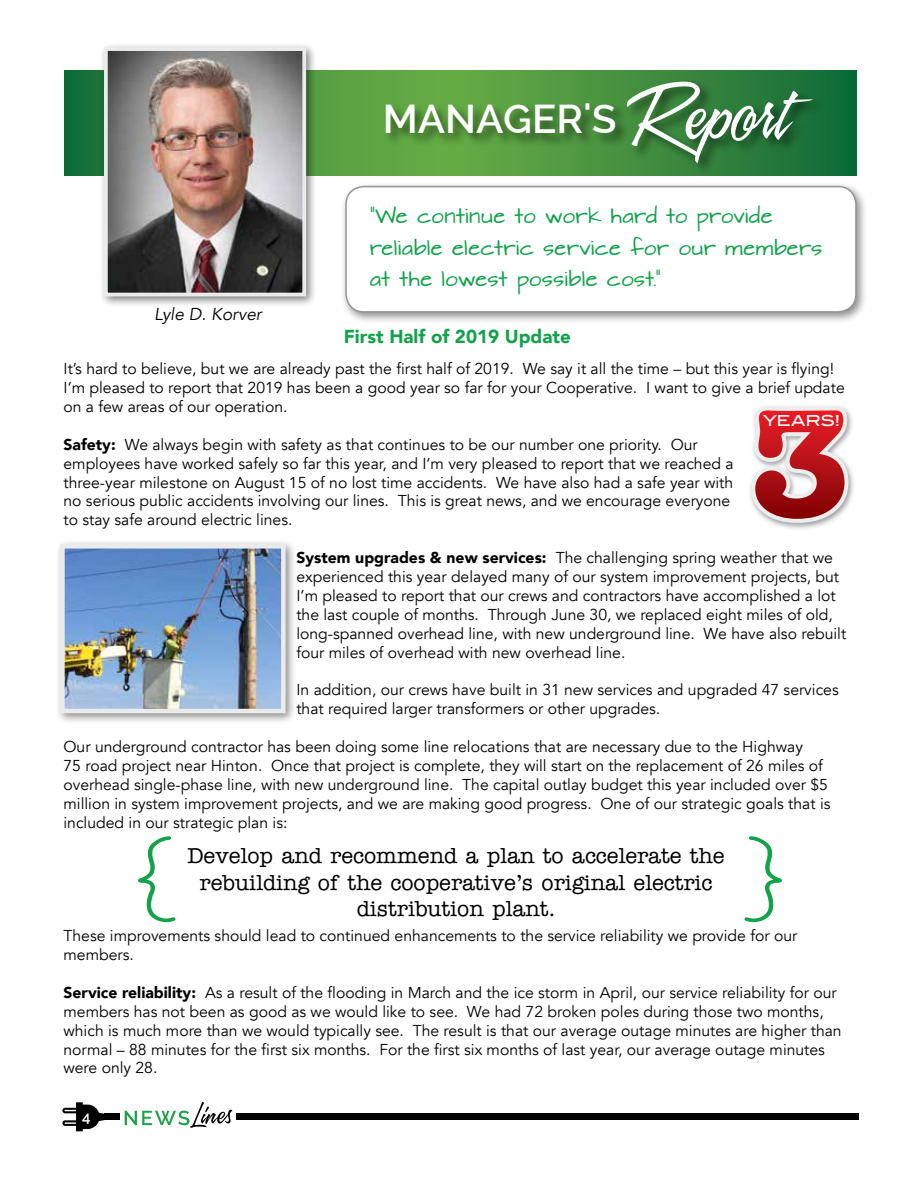
<style>
.page{position:relative;width:918px;height:1188px;background:#fff}
.page>*{position:absolute;margin:0;border:0;box-sizing:border-box;transform-origin:0 0}
.t1{font:99.3px "A little sunshine";color:#11a24a;scale:1.23 1}
.t2{font:600 40.35px "Raleway";color:#fff}
.t3{font:500 21.75px/26.1px "American Typewriter";color:#000;text-align:center}
.t4{font:900 18.75px "Avenir";color:#11a24a}
.t5{font:18px/31.5px "Architects Daughter";letter-spacing:.01em;color:#11a24a}
.t6{font:italic 17.25px "Avenir";color:#000}
.t7{font:15.75px/18.9px "Avenir";color:#000}
.t8{font:500 15.15px "Blair";letter-spacing:-.005em;color:#fff}
.t9{font:600 15px "Raleway";color:#fff}
.s1{font-family:"A&S Speedway";font-weight:400;font-size:74.4px}
.s2{font-weight:900}
</style>
<div class="page">
<svg style="left:62px;top:1102px;width:43px;height:29px"></svg>
<div style="left:105px;top:1114px;width:754px;height:6px;background:#000"></div>
<div style="left:120px;top:1108px;width:116px;height:20px;background:#fff"></div>
<svg style="left:125px;top:1102px;width:108px;height:26px"></svg>
<svg style="left:65px;top:70px;width:792px;height:105px;background:#398a3e"></svg>
<div style="left:340px;top:181px;width:528px;height:143px;background:#000;opacity:.45"></div>
<div style="left:346px;top:187px;width:510px;height:125px;background:#fff;border-radius:18px"></div>
<div style="left:345px;top:186px;width:512px;height:127px;border:2px solid #939598;border-radius:18px"></div>
<div style="left:99px;top:42px;width:219px;height:266px;background:#000;opacity:.5"></div>
<img style="left:109px;top:52px;width:192px;height:239px">
<div style="left:104px;top:47px;width:202px;height:249px;border:4px solid #ebebec"></div>
<div style="left:384px;top:80px;width:442px;height:97px;background:#000;opacity:.5"></div>
<img style="left:750px;top:411px;width:104px;height:118px">
<svg style="left:751px;top:406px;width:98px;height:117px;background:#cc6e71"></svg>
<div style="left:55px;top:539px;width:242px;height:186px;background:#000;opacity:.45"></div>
<img style="left:65px;top:549px;width:216px;height:159px">
<div style="left:60px;top:544px;width:226px;height:169px;border:4px solid #ebebec"></div>
<h2 class="t2" style="left:383px;top:96px;width:405px">MANAGER'S <span class="s1">Report</span></h2>
<p class="t6" style="left:154px;top:304px;width:109px">Lyle D. Korver</p>
<p class="t5" style="left:370px;top:201px;width:454px">“We continue to work hard to provide reliable electric service for our members at the lowest possible cost.”</p>
<p class="t4" style="left:344px;top:321px;width:229px">First Half of 2019 Update</p>
<p class="t7" style="left:64px;top:360px;width:783px">It’s hard to believe, but we are already past the first half of 2019. We say it all the time – but this year is flying!<br>I’m pleased to report that 2019 has been a good year so far for your Cooperative. I want to give a brief update on a few areas of our operation.</p>
<p class="t7" style="left:64px;top:435px;width:672px"><span class="s2">Safety:</span> We always begin with safety as that continues to be our number one priority. Our employees have worked safely so far this year, and I’m very pleased to report that we reached a three-year milestone on August 15 of no lost time accidents. We have also had a safe year with no serious public accidents involving our lines. This is great news, and we encourage everyone to stay safe around electric lines.</p>
<p class="t7" style="left:296px;top:549px;width:551px"><span class="s2">System upgrades &amp; new services:</span> The challenging spring weather that we experienced this year delayed many of our system improvement projects, but I’m pleased to report that our crews and contractors have accomplished a lot the last couple of months. Through June 30, we replaced eight miles of old, long-spanned overhead line, with new underground line. We have also rebuilt four miles of overhead with new overhead line.</p>
<p class="t7" style="left:296px;top:681px;width:544px">In addition, our crews have built in 31 new services and upgraded 47 services that required larger transformers or other upgrades.</p>
<p class="t7" style="left:64px;top:738px;width:769px">Our underground contractor has been doing some line relocations that are necessary due to the Highway<br>75 road project near Hinton. Once that project is complete, they will start on the replacement of 26 miles of overhead single-phase line, with new underground line. The capital outlay budget this year included over $5 million in system improvement projects, and we are making good progress. One of our strategic goals that is included in our strategic plan is:</p>
<p class="t8" style="left:763px;top:411px;width:79px">YEARS!</p>
<h1 class="t1" style="left:136px;top:828px;width:36px">{</h1>
<h3 class="t3" style="left:187px;top:843px;width:539px">Develop and recommend a plan to accelerate the rebuilding of the cooperative’s original electric</h3>
<h3 class="t3" style="left:357px;top:896px;width:201px">distribution plant.</h3>
<p class="t7" style="left:64px;top:927px;width:735px">These improvements should lead to continued enhancements to the service reliability we provide for our members.</p>
<p class="t7" style="left:64px;top:983px;width:780px"><span class="s2">Service reliability:</span> As a result of the flooding in March and the ice storm in April, our service reliability for our members has not been as good as we would like to see. We had 72 broken poles during those two months, which is much more than we would typically see. The result is that our average outage minutes are higher than normal – 88 minutes for the first six months. For the first six months of last year, our average outage minutes were only 28.</p>
<p class="t9" style="left:82px;top:1108px;width:10px">4</p>
</div>
